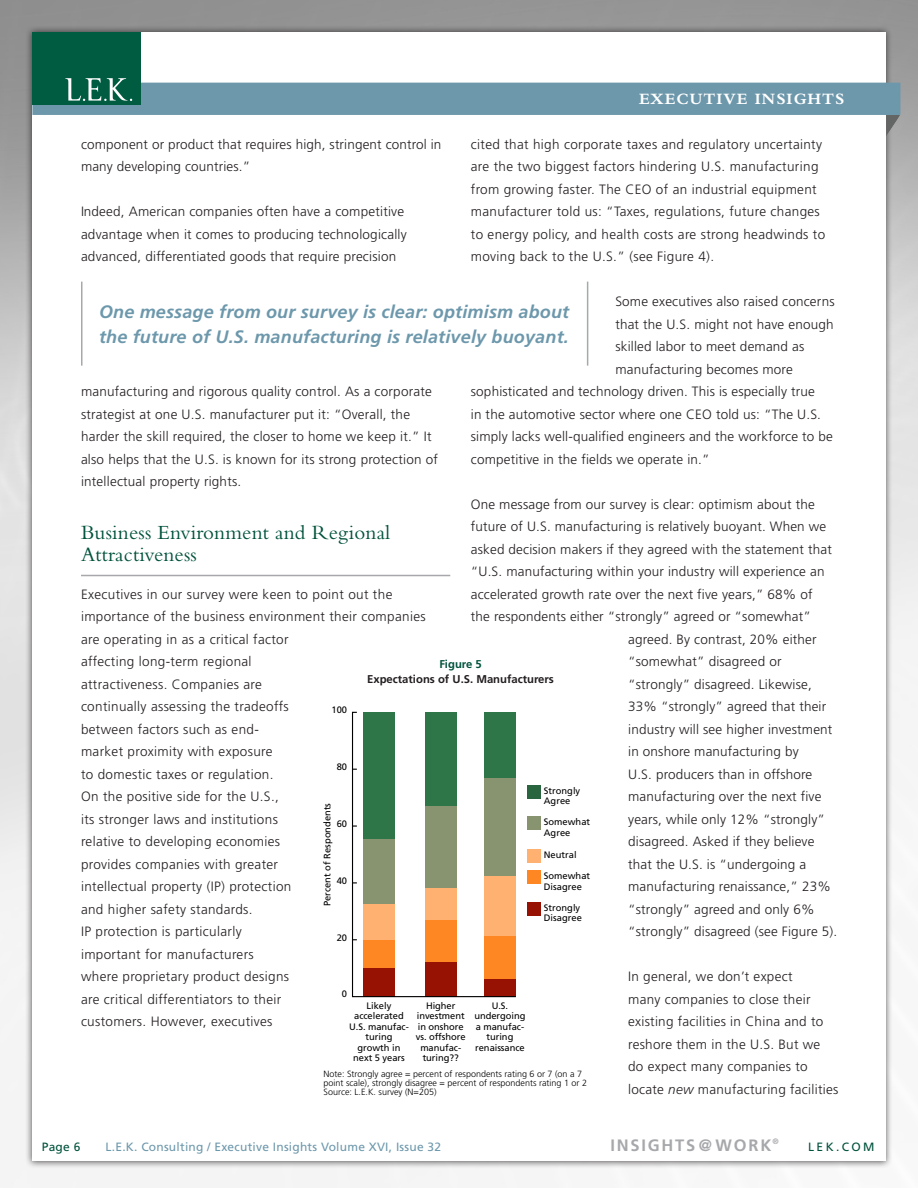
<style>
.page{position:relative;width:918px;height:1188px;background:#fff}
.page>*{position:absolute;margin:0;border:0;box-sizing:border-box;transform-origin:0 0}
.t1{font:21px/22.5px "Bembo";letter-spacing:.01em;color:#00523c}
.t2{font:italic 700 18px/25.5px "Frutiger";letter-spacing:.01em;color:#6d98ac}
.t3{font:700 16.5px "Bembo";letter-spacing:.06em;color:#fff}
.t4{font:700 16.5px "Frutiger";letter-spacing:.11em;color:#a7a8ab}
.t5{font:300 13.5px/22.5px "Frutiger";letter-spacing:.015em;color:#231e20}
.t6{font:12px "Frutiger";letter-spacing:.02em;color:#6d98ac}
.t7{font:12px "Frutiger";letter-spacing:.2em;color:#00523c}
.t8{font:700 11.25px "Frutiger";color:#231e20}
.t9{font:700 11.25px "Frutiger";color:#00523c}
.t10{font:9.3px/10.5px "Frutiger";letter-spacing:-.005em;color:#000}
.t11{font:300 9px/9px "Frutiger";color:#000}
.t12{font:700 7.8px "Frutiger";color:#a7a8ab}
.s1{font-style:italic}
</style>
<div class="page">
<div style="left:25px;top:25px;width:868px;height:1143px;background:#231e20;opacity:.75"></div>
<div style="left:32px;top:32px;width:854px;height:1129px;background:#fff"></div>
<svg style="left:886px;top:115px;width:14px;height:22px"></svg>
<div style="left:32px;top:83px;width:868px;height:32px;background:#6d98ac"></div>
<div style="left:32px;top:32px;width:108px;height:73px;background:#005c41"></div>
<svg style="left:65px;top:78px;width:67px;height:23px"></svg>
<hr style="left:81px;top:575px;width:369px;height:1px;background:#a7a8ab">
<svg style="left:351px;top:711px;width:165px;height:287px"></svg>
<div style="left:527px;top:785px;width:13px;height:13px;background:#29663f"></div>
<div style="left:527px;top:817px;width:13px;height:13px;background:#87946f"></div>
<div style="left:527px;top:850px;width:13px;height:13px;background:#feb171"></div>
<div style="left:527px;top:902px;width:13px;height:13px;background:#971202"></div>
<div style="left:527px;top:871px;width:13px;height:13px;background:#fe8623"></div>
<hr style="left:81px;top:282px;width:1px;height:84px;background:#a7a8ab">
<hr style="left:587px;top:282px;width:1px;height:84px;background:#a7a8ab">
<p class="t3" style="left:639px;top:89px;width:207px">EXECUTIVE INSIGHTS</p>
<p class="t5" style="left:81px;top:133px;width:362px">component or product that requires high, stringent control in many developing countries.”</p>
<p class="t5" style="left:81px;top:201px;width:327px">Indeed, American companies often have a competitive advantage when it comes to producing technologically advanced, differentiated goods that require precision</p>
<p class="t5" style="left:471px;top:133px;width:356px">cited that high corporate taxes and regulatory uncertainty are the two biggest factors hindering U.S. manufacturing from growing faster. The CEO of an industrial equipment manufacturer told us: “Taxes, regulations, future changes to energy policy, and health costs are strong headwinds to moving back to the U.S.” (see Figure 4).</p>
<p class="t5" style="left:615px;top:291px;width:221px">Some executives also raised concerns</p>
<p class="t5" style="left:615px;top:313px;width:220px">that the U.S. might not have enough</p>
<p class="t5" style="left:615px;top:336px;width:191px">skilled labor to meet demand as</p>
<p class="t5" style="left:615px;top:358px;width:179px">manufacturing becomes more</p>
<p class="t5" style="left:471px;top:381px;width:346px">sophisticated and technology driven. This is especially true</p>
<p class="t5" style="left:471px;top:403px;width:352px">in the automotive sector where one CEO told us: “The U.S.</p>
<p class="t5" style="left:471px;top:426px;width:364px">simply lacks well-qualified engineers and the workforce to be</p>
<p class="t5" style="left:471px;top:448px;width:240px">competitive in the fields we operate in.”</p>
<p class="t5" style="left:471px;top:493px;width:345px">One message from our survey is clear: optimism about the</p>
<p class="t5" style="left:471px;top:516px;width:357px">future of U.S. manufacturing is relatively buoyant. When we</p>
<p class="t5" style="left:471px;top:538px;width:363px">asked decision makers if they agreed with the statement that</p>
<p class="t5" style="left:471px;top:561px;width:355px">“U.S. manufacturing within your industry will experience an</p>
<p class="t5" style="left:471px;top:583px;width:343px">accelerated growth rate over the next five years,” 68% of</p>
<p class="t5" style="left:471px;top:606px;width:342px">the respondents either “strongly” agreed or “somewhat”</p>
<p class="t5" style="left:628px;top:628px;width:190px">agreed. By contrast, 20% either</p>
<p class="t5" style="left:628px;top:651px;width:155px">“somewhat” disagreed or</p>
<p class="t5" style="left:628px;top:673px;width:185px">“strongly” disagreed. Likewise,</p>
<p class="t5" style="left:628px;top:696px;width:200px">33% “strongly” agreed that their</p>
<p class="t5" style="left:628px;top:718px;width:206px">industry will see higher investment</p>
<p class="t5" style="left:628px;top:741px;width:172px">in onshore manufacturing by</p>
<p class="t5" style="left:628px;top:763px;width:186px">U.S. producers than in offshore</p>
<p class="t5" style="left:628px;top:786px;width:195px">manufacturing over the next five</p>
<p class="t5" style="left:628px;top:808px;width:198px">years, while only 12% “strongly”</p>
<p class="t5" style="left:628px;top:831px;width:188px">disagreed. Asked if they believe</p>
<p class="t5" style="left:628px;top:853px;width:180px">that the U.S. is “undergoing a</p>
<p class="t5" style="left:628px;top:876px;width:204px">manufacturing renaissance,” 23%</p>
<p class="t5" style="left:628px;top:898px;width:188px">“strongly” agreed and only 6%</p>
<p class="t5" style="left:628px;top:921px;width:211px">“strongly” disagreed (see Figure 5).</p>
<p class="t5" style="left:628px;top:966px;width:212px">In general, we don’t expect<br>many companies to close their existing facilities in China and to reshore them in the U.S. But we do expect many companies to locate <span class="s1">new</span> manufacturing facilities</p>
<h2 class="t2" style="left:99px;top:299px;width:472px">One message from our survey is clear: optimism about the future of U.S. manufacturing is relatively buoyant.</h2>
<p class="t5" style="left:81px;top:381px;width:359px">manufacturing and rigorous quality control. As a corporate strategist at one U.S. manufacturer put it: “Overall, the harder the skill required, the closer to home we keep it.” It also helps that the U.S. is known for its strong protection of intellectual property rights.</p>
<h1 class="t1" style="left:81px;top:521px;width:311px">Business Environment and Regional<br>Attractiveness</h1>
<p class="t5" style="left:81px;top:583px;width:346px">Executives in our survey were keen to point out the importance of the business environment their companies are operating in as a critical factor<br>affecting long-term regional<br>attractiveness. Companies are<br>continually assessing the tradeoffs<br>between factors such as end-<br>market proximity with exposure<br>to domestic taxes or regulation.<br>On the positive side for the U.S.,<br>its stronger laws and institutions<br>relative to developing economies<br>provides companies with greater<br>intellectual property (IP) protection<br>and higher safety standards.<br>IP protection is particularly<br>important for manufacturers<br>where proprietary product designs<br>are critical differentiators to their<br>customers. However, executives</p>
<p class="t9" style="left:439px;top:657px;width:44px">Figure 5</p>
<p class="t8" style="left:367px;top:672px;width:188px">Expectations of U.S. Manufacturers</p>
<p class="t10" style="left:331px;top:705px;width:17px">100</p>
<p class="t10" style="left:337px;top:762px;width:12px">80</p>
<p class="t10" style="left:544px;top:786px;width:38px">Strongly<br>Agree</p>
<p class="t10" style="left:544px;top:817px;width:48px">Somewhat<br>Agree</p>
<p class="t10" style="left:544px;top:850px;width:34px">Neutral</p>
<p class="t10" style="left:322px;top:906px;width:104px;rotate:-90deg">Percent of Respondents</p>
<p class="t10" style="left:337px;top:818px;width:12px">60</p>
<p class="t10" style="left:544px;top:871px;width:48px">Somewhat<br>Disagree</p>
<p class="t10" style="left:337px;top:875px;width:12px">40</p>
<p class="t10" style="left:544px;top:903px;width:39px">Strongly<br>Disagree</p>
<p class="t10" style="left:337px;top:932px;width:12px">20</p>
<p class="t10" style="left:342px;top:989px;width:7px">0</p>
<p class="t10" style="left:349px;top:1000px;width:61px;text-align:center">Likely accelerated<br>U.S. manufac&shy;turing growth in next 5 years</p>
<p class="t10" style="left:416px;top:1000px;width:51px;text-align:center">Higher investment in onshore vs. offshore manufac&shy;turing??</p>
<p class="t10" style="left:474px;top:1000px;width:53px;text-align:center">U.S. undergoing a manufac&shy;turing renaissance</p>
<p class="t11" style="left:324px;top:1069px;width:265px">Note: Strongly agree = percent of respondents rating 6 or 7 (on a 7 point scale), strongly disagree = percent of respondents rating 1 or 2<br>Source: L.E.K. survey (N=205)</p>
<p class="t7" style="left:42px;top:1139px;width:40px">Page 6</p>
<p class="t6" style="left:106px;top:1139px;width:337px">L.E.K. Consulting / Executive Insights Volume XVI, Issue 32</p>
<p class="t12" style="left:772px;top:1137px;width:8px">®</p>
<p class="t4" style="left:610px;top:1135px;width:163px">INSIGHTS@WORK</p>
<p class="t7" style="left:808px;top:1140px;width:68px">LEK.COM</p>
</div>
